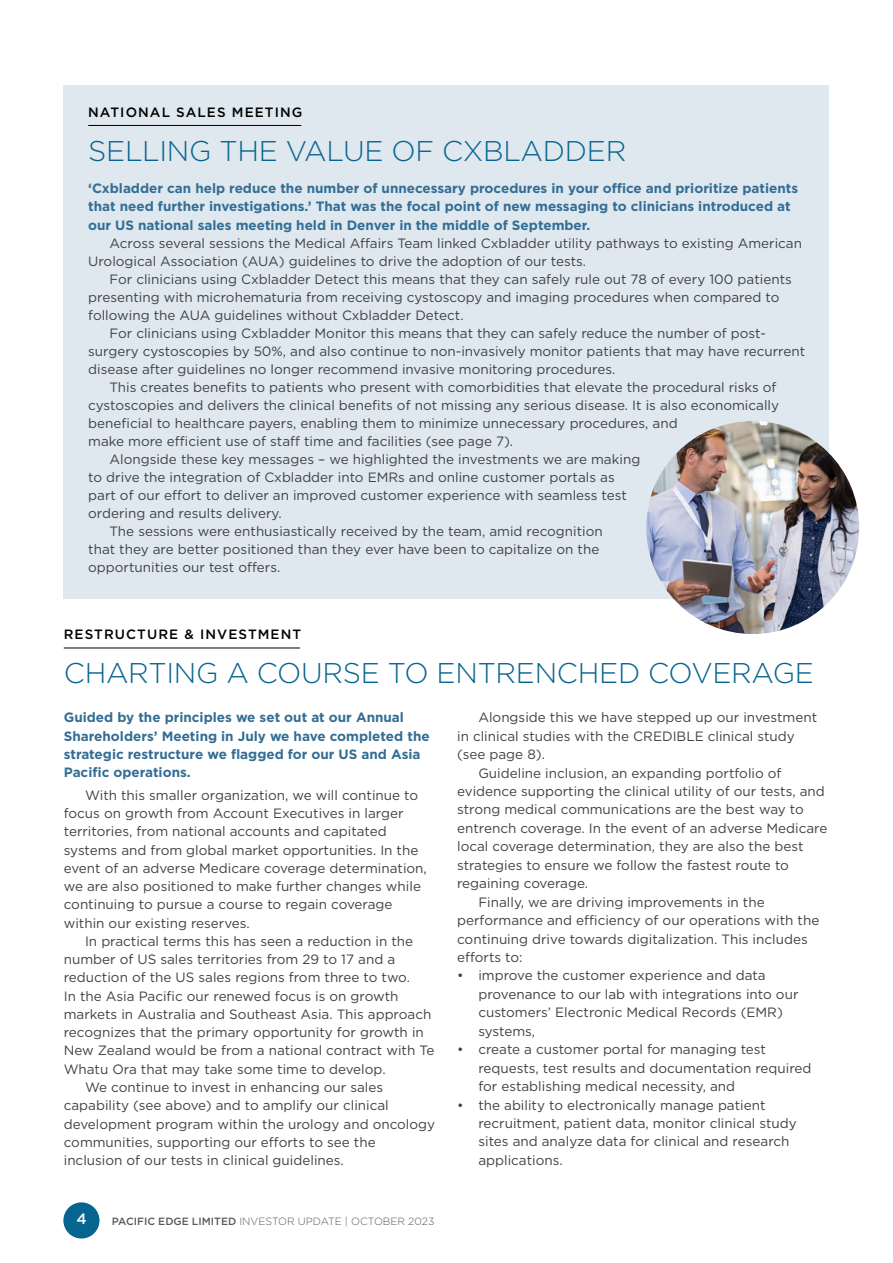
<style>
.page{position:relative;width:893px;height:1263px;background:#fff}
.page>*{position:absolute;margin:0;border:0;box-sizing:border-box;transform-origin:0 0}
.t1{font:300 28.5px "Gotham";letter-spacing:-.01em;color:#06648e}
.t2{font:500 15px "Gotham";color:#fff}
.t3{font:13.5px/18.5px "Gotham";color:#414042}
.t4{font:700 13.5px/18.3px "Gotham";color:#336d95}
.t5{font:500 13.5px "Gotham";letter-spacing:.08em;color:#000}
.t6{font:300 10.5px "Gotham";color:#58595b}
.s1{font-weight:500}
</style>
<div class="page">
<hr style="left:64px;top:648px;width:236px;height:1px;background:#000">
<div style="left:64px;top:85px;width:765px;height:513px;background:#dee8ee"></div>
<hr style="left:88px;top:125px;width:213px;height:1px;background:#000">
<img style="left:646px;top:421px;width:213px;height:213px;border-radius:106px">
<div style="left:63px;top:1202px;width:37px;height:36px;background:#06648e;border-radius:50%"></div>
<p class="t5" style="left:88px;top:103px;width:216px">NATIONAL SALES MEETING</p>
<h1 class="t1" style="left:88px;top:132px;width:539px">SELLING THE VALUE OF CXBLADDER</h1>
<p class="t4" style="left:88px;top:178px;width:711px;line-height:18.8px">‘Cxbladder can help reduce the number of unnecessary procedures in your office and prioritize patients that need further investigations.’ That was the focal point of new messaging to clinicians introduced at our US national sales meeting held in Denver in the middle of September.</p>
<p class="t3" style="left:88px;top:234px;width:715px;line-height:18px;text-indent:21px">Across several sessions the Medical Affairs Team linked Cxbladder utility pathways to existing American<br>Urological Association (AUA) guidelines to drive the adoption of our tests.</p>
<p class="t3" style="left:109px;top:270px;width:684px">For clinicians using Cxbladder Detect this means that they can safely rule out 78 of every 100 patients</p>
<p class="t3" style="left:88px;top:288px;width:693px">presenting with microhematuria from receiving cystoscopy and imaging procedures when compared to</p>
<p class="t3" style="left:88px;top:306px;width:377px">following the AUA guidelines without Cxbladder Detect.</p>
<p class="t3" style="left:109px;top:324px;width:658px">For clinicians using Cxbladder Monitor this means that they can safely reduce the number of post-</p>
<p class="t3" style="left:88px;top:342px;width:718px">surgery cystoscopies by 50%, and also continue to non-invasively monitor patients that may have recurrent</p>
<p class="t3" style="left:88px;top:360px;width:529px">disease after guidelines no longer recommend invasive monitoring procedures.</p>
<p class="t3" style="left:109px;top:378px;width:669px">This creates benefits to patients who present with comorbidities that elevate the procedural risks of</p>
<p class="t3" style="left:88px;top:396px;width:692px">cystoscopies and delivers the clinical benefits of not missing any serious disease. It is also economically</p>
<p class="t3" style="left:88px;top:414px;width:591px">beneficial to healthcare payers, enabling them to minimize unnecessary procedures, and</p>
<p class="t3" style="left:88px;top:432px;width:426px">make more efficient use of staff time and facilities (see page 7).</p>
<p class="t3" style="left:109px;top:450px;width:532px">Alongside these key messages – we highlighted the investments we are making</p>
<p class="t3" style="left:88px;top:468px;width:528px">to drive the integration of Cxbladder into EMRs and online customer portals as</p>
<p class="t3" style="left:88px;top:486px;width:540px">part of our effort to deliver an improved customer experience with seamless test</p>
<p class="t3" style="left:88px;top:504px;width:195px">ordering and results delivery.</p>
<p class="t3" style="left:109px;top:522px;width:495px">The sessions were enthusiastically received by the team, amid recognition</p>
<p class="t3" style="left:88px;top:540px;width:513px">that they are better positioned than they ever have been to capitalize on the</p>
<p class="t3" style="left:88px;top:558px;width:194px">opportunities our test offers.</p>
<p class="t5" style="left:64px;top:625px;width:239px">RESTRUCTURE &amp; INVESTMENT</p>
<h1 class="t1" style="left:64px;top:655px;width:752px">CHARTING A COURSE TO ENTRENCHED COVERAGE</h1>
<p class="t4" style="left:64px;top:708px;width:367px">Guided by the principles we set out at our Annual Shareholders’ Meeting in July we have completed the strategic restructure we flagged for our US and Asia Pacific operations.</p>
<p class="t3" style="left:64px;top:785px;width:365px;text-indent:21px">With this smaller organization, we will continue to focus on growth from Account Executives in larger territories, from national accounts and capitated systems and from global market opportunities. In the event of an adverse Medicare coverage determination, we are also positioned to make further changes while continuing to pursue a course to regain coverage within our existing reserves.</p>
<p class="t3" style="left:85px;top:931px;width:330px">In practical terms this has seen a reduction in the</p>
<p class="t3" style="left:64px;top:950px;width:333px">number of US sales territories from 29 to 17 and a</p>
<p class="t3" style="left:64px;top:968px;width:348px">reduction of the US sales regions from three to two.</p>
<p class="t3" style="left:64px;top:986px;width:336px">In the Asia Pacific our renewed focus is on growth</p>
<p class="t3" style="left:64px;top:1005px;width:369px">markets in Australia and Southeast Asia. This approach</p>
<p class="t3" style="left:64px;top:1023px;width:362px">recognizes that the primary opportunity for growth in</p>
<p class="t3" style="left:64px;top:1041px;width:372px">New Zealand would be from a national contract with Te</p>
<p class="t3" style="left:64px;top:1059px;width:323px">Whatu Ora that may take some time to develop.</p>
<p class="t3" style="left:85px;top:1078px;width:300px">We continue to invest in enhancing our sales</p>
<p class="t3" style="left:64px;top:1096px;width:327px">capability (see above) and to amplify our clinical</p>
<p class="t3" style="left:64px;top:1114px;width:373px">development program within the urology and oncology</p>
<p class="t3" style="left:64px;top:1132px;width:313px">communities, supporting our efforts to see the</p>
<p class="t3" style="left:64px;top:1151px;width:282px">inclusion of our tests in clinical guidelines.</p>
<p class="t3" style="left:478px;top:708px;width:340px">Alongside this we have stepped up our investment</p>
<p class="t3" style="left:457px;top:726px;width:339px">in clinical studies with the CREDIBLE clinical study</p>
<p class="t3" style="left:457px;top:745px;width:89px">(see page 8).</p>
<p class="t3" style="left:478px;top:763px;width:305px">Guideline inclusion, an expanding portfolio of</p>
<p class="t3" style="left:457px;top:782px;width:369px">evidence supporting the clinical utility of our tests, and</p>
<p class="t3" style="left:457px;top:800px;width:348px">strong medical communications are the best way to</p>
<p class="t3" style="left:457px;top:819px;width:372px">entrench coverage. In the event of an adverse Medicare</p>
<p class="t3" style="left:457px;top:837px;width:348px">local coverage determination, they are also the best</p>
<p class="t3" style="left:457px;top:855px;width:333px">strategies to ensure we follow the fastest route to</p>
<p class="t3" style="left:457px;top:874px;width:133px">regaining coverage.</p>
<p class="t3" style="left:478px;top:892px;width:288px">Finally, we are driving improvements in the</p>
<p class="t3" style="left:457px;top:911px;width:364px">performance and efficiency of our operations with the</p>
<p class="t3" style="left:457px;top:929px;width:352px">continuing drive towards digitalization. This includes</p>
<p class="t3" style="left:457px;top:948px;width:67px">efforts to:</p>
<p class="t3" style="left:478px;top:966px;width:322px;text-indent:-21px">• improve the customer experience and data provenance to our lab with integrations into our customers’ Electronic Medical Records (EMR) systems,</p>
<p class="t3" style="left:478px;top:1040px;width:335px;text-indent:-21px">• create a customer portal for managing test requests, test results and documentation required for establishing medical necessity, and</p>
<p class="t3" style="left:478px;top:1095px;width:320px;text-indent:-21px">• the ability to electronically manage patient recruitment, patient data, monitor clinical study sites and analyze data for clinical and research applications.</p>
<p class="t2" style="left:76px;top:1209px;width:12px">4</p>
<p class="t6" style="left:112px;top:1214px;width:324px"><span class="s1">PACIFIC EDGE LIMITED</span> INVESTOR UPDATE | OCTOBER 2023</p>
</div>
